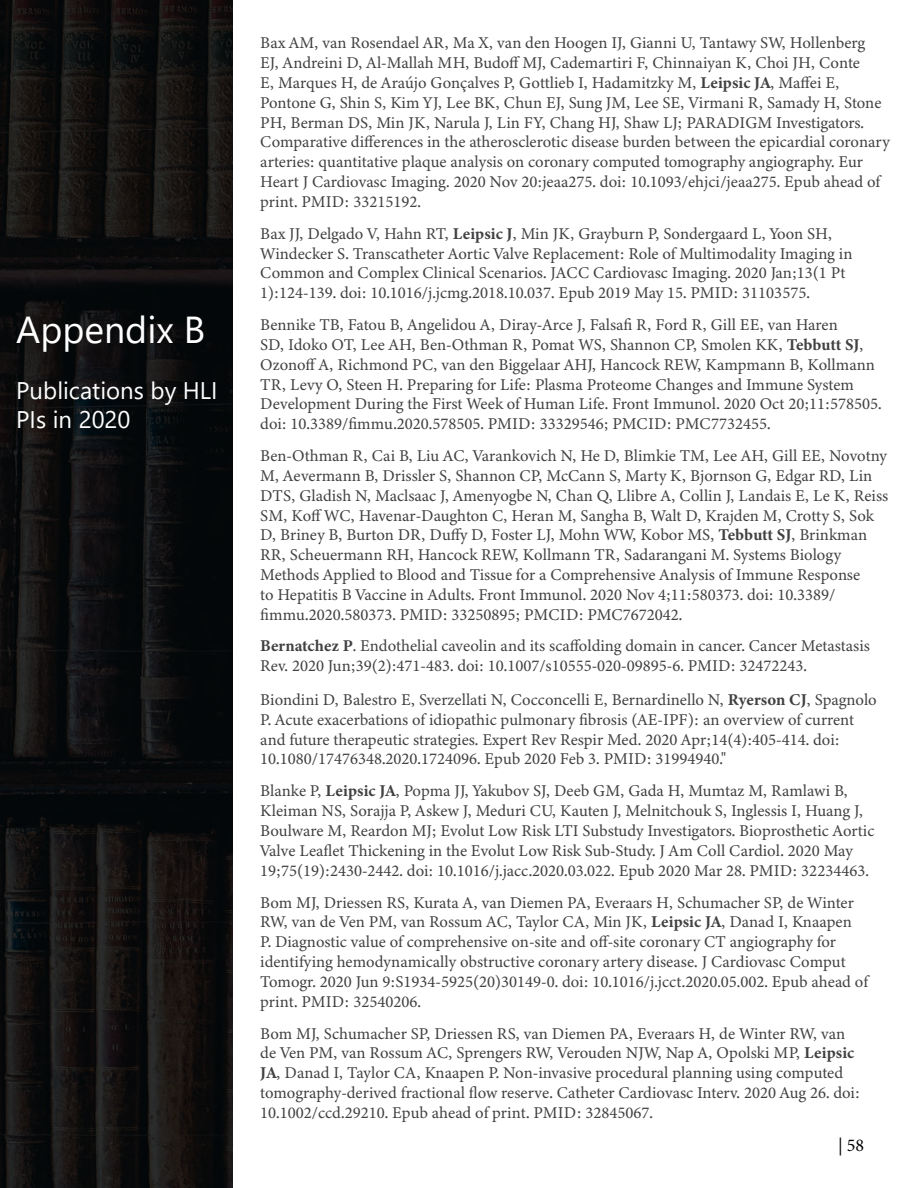
<style>
.page{position:relative;width:918px;height:1188px;background:#fff}
.page>*{position:absolute;margin:0;border:0;box-sizing:border-box;transform-origin:0 0}
.t1{font:37.5px "Segoe UI";color:#fff}
.t2{font:24px/28.8px "Segoe UI";color:#fff}
.t3{font:18px "Minion Pro";color:#000}
.t4{font:16.5px/19.8px "Minion Variable Concept";color:#414042}
</style>
<div class="page">
<img style="left:0;top:0;width:232px;height:1188px">
<h1 class="t1" style="left:16px;top:295px;width:191px">Appendix B</h1>
<h2 class="t2" style="left:16px;top:374px;width:203px">Publications by HLI<br>PIs in 2020</h2>
<p class="t4" style="left:260px;top:33px;width:631px">Bax AM, van Rosendael AR, Ma X, van den Hoogen IJ, Gianni U, Tantawy SW, Hollenberg<br>EJ, Andreini D, Al-Mallah MH, Budoff MJ, Cademartiri F, Chinnaiyan K, Choi JH, Conte<br>E, Marques H, de Araújo Gonçalves P, Gottlieb I, Hadamitzky M, Leipsic JA, Maffei E, Pontone G, Shin S, Kim YJ, Lee BK, Chun EJ, Sung JM, Lee SE, Virmani R, Samady H, Stone PH, Berman DS, Min JK, Narula J, Lin FY, Chang HJ, Shaw LJ; PARADIGM Investigators.<br>Comparative differences in the atherosclerotic disease burden between the epicardial coronary arteries: quantitative plaque analysis on coronary computed tomography angiography. Eur Heart J Cardiovasc Imaging. 2020 Nov 20:jeaa275. doi: 10.1093/ehjci/jeaa275. Epub ahead of print. PMID: 33215192.</p>
<p class="t4" style="left:260px;top:223px;width:594px">Bax JJ, Delgado V, Hahn RT, Leipsic J, Min JK, Grayburn P, Sondergaard L, Yoon SH, Windecker S. Transcatheter Aortic Valve Replacement: Role of Multimodality Imaging in Common and Complex Clinical Scenarios. JACC Cardiovasc Imaging. 2020 Jan;13(1 Pt 1):124-139. doi: 10.1016/j.jcmg.2018.10.037. Epub 2019 May 15. PMID: 31103575.</p>
<p class="t4" style="left:260px;top:315px;width:623px">Bennike TB, Fatou B, Angelidou A, Diray-Arce J, Falsafi R, Ford R, Gill EE, van Haren<br>SD, Idoko OT, Lee AH, Ben-Othman R, Pomat WS, Shannon CP, Smolen KK, Tebbutt SJ, Ozonoff A, Richmond PC, van den Biggelaar AHJ, Hancock REW, Kampmann B, Kollmann TR, Levy O, Steen H. Preparing for Life: Plasma Proteome Changes and Immune System Development During the First Week of Human Life. Front Immunol. 2020 Oct 20;11:578505. doi: 10.3389/fimmu.2020.578505. PMID: 33329546; PMCID: PMC7732455.</p>
<p class="t4" style="left:260px;top:446px;width:630px">Ben-Othman R, Cai B, Liu AC, Varankovich N, He D, Blimkie TM, Lee AH, Gill EE, Novotny M, Aevermann B, Drissler S, Shannon CP, McCann S, Marty K, Bjornson G, Edgar RD, Lin DTS, Gladish N, Maclsaac J, Amenyogbe N, Chan Q, Llibre A, Collin J, Landais E, Le K, Reiss SM, Koff WC, Havenar-Daughton C, Heran M, Sangha B, Walt D, Krajden M, Crotty S, Sok D, Briney B, Burton DR, Duffy D, Foster LJ, Mohn WW, Kobor MS, Tebbutt SJ, Brinkman RR, Scheuermann RH, Hancock REW, Kollmann TR, Sadarangani M. Systems Biology Methods Applied to Blood and Tissue for a Comprehensive Analysis of Immune Response<br>to Hepatitis B Vaccine in Adults. Front Immunol. 2020 Nov 4;11:580373. doi: 10.3389/ fimmu.2020.580373. PMID: 33250895; PMCID: PMC7672042.</p>
<p class="t4" style="left:260px;top:636px;width:611px">Bernatchez P. Endothelial caveolin and its scaffolding domain in cancer. Cancer Metastasis<br>Rev. 2020 Jun;39(2):471-483. doi: 10.1007/s10555-020-09895-6. PMID: 32472243.</p>
<p class="t4" style="left:260px;top:690px;width:618px">Biondini D, Balestro E, Sverzellati N, Cocconcelli E, Bernardinello N, Ryerson CJ, Spagnolo P. Acute exacerbations of idiopathic pulmonary fibrosis (AE-IPF): an overview of current and future therapeutic strategies. Expert Rev Respir Med. 2020 Apr;14(4):405-414. doi:<br>10.1080/17476348.2020.1724096. Epub 2020 Feb 3. PMID: 31994940."</p>
<p class="t4" style="left:260px;top:781px;width:616px">Blanke P, Leipsic JA, Popma JJ, Yakubov SJ, Deeb GM, Gada H, Mumtaz M, Ramlawi B, Kleiman NS, Sorajja P, Askew J, Meduri CU, Kauten J, Melnitchouk S, Inglessis I, Huang J, Boulware M, Reardon MJ; Evolut Low Risk LTI Substudy Investigators. Bioprosthetic Aortic Valve Leaflet Thickening in the Evolut Low Risk Sub-Study. J Am Coll Cardiol. 2020 May 19;75(19):2430-2442. doi: 10.1016/j.jacc.2020.03.022. Epub 2020 Mar 28. PMID: 32234463.</p>
<p class="t4" style="left:260px;top:892px;width:609px">Bom MJ, Driessen RS, Kurata A, van Diemen PA, Everaars H, Schumacher SP, de Winter RW, van de Ven PM, van Rossum AC, Taylor CA, Min JK, Leipsic JA, Danad I, Knaapen<br>P. Diagnostic value of comprehensive on-site and off-site coronary CT angiography for identifying hemodynamically obstructive coronary artery disease. J Cardiovasc Comput Tomogr. 2020 Jun 9:S1934-5925(20)30149-0. doi: 10.1016/j.jcct.2020.05.002. Epub ahead of print. PMID: 32540206.</p>
<p class="t4" style="left:260px;top:1023px;width:601px">Bom MJ, Schumacher SP, Driessen RS, van Diemen PA, Everaars H, de Winter RW, van de Ven PM, van Rossum AC, Sprengers RW, Verouden NJW, Nap A, Opolski MP, Leipsic JA, Danad I, Taylor CA, Knaapen P. Non-invasive procedural planning using computed tomography-derived fractional flow reserve. Catheter Cardiovasc Interv. 2020 Aug 26. doi:<br>10.1002/ccd.29210. Epub ahead of print. PMID: 32845067.</p>
<p class="t3" style="left:838px;top:1134px;width:28px">| 58</p>
</div>
